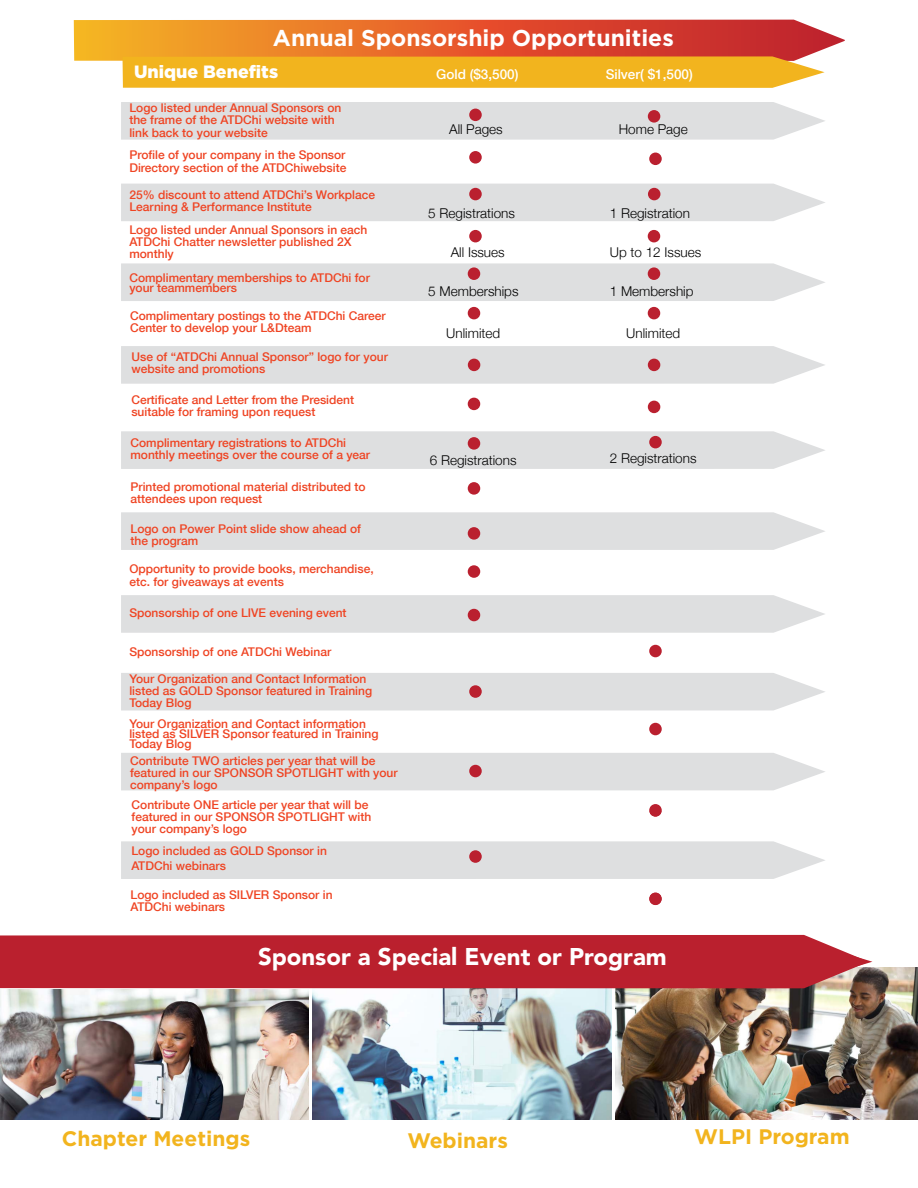
<style>
.page{position:relative;width:918px;height:1188px;background:#fff}
.page>*{position:absolute;margin:0;border:0;box-sizing:border-box;transform-origin:0 0}
.t1{font:700 26.55px "Gotham";color:#fff}
.t2{font:900 24px "Avenir";color:#fff}
.t3{font:700 22.95px "Gotham";color:#fff}
.t4{font:700 21px "Gotham";color:#f2b41e}
.t5{font:900 17.85px "Gotham";color:#fff}
.t6{font:300 13.5px "Helvetica Neue";color:#000}
.t7{font:500 13.5px "Helvetica Neue";color:#fff}
.t8{font:500 12px/12px "Helvetica Neue";color:#ef4423}
</style>
<div class="page">
<div style="left:121px;top:184px;width:704px;height:37px;background:#dedfe0"></div>
<div style="left:121px;top:102px;width:704px;height:38px;background:#dedfe0"></div>
<div style="left:121px;top:263px;width:704px;height:38px;background:#dedfe0"></div>
<div style="left:121px;top:346px;width:704px;height:38px;background:#dedfe0"></div>
<div style="left:121px;top:431px;width:704px;height:38px;background:#dedfe0"></div>
<svg style="left:74px;top:20px;width:771px;height:68px;background:#e98e34"></svg>
<div style="left:469px;top:188px;width:13px;height:12px;background:#ba202f;border-radius:50%"></div>
<div style="left:469px;top:151px;width:13px;height:13px;background:#ba202f;border-radius:50%"></div>
<div style="left:469px;top:109px;width:13px;height:12px;background:#ba202f;border-radius:50%"></div>
<div style="left:648px;top:110px;width:12px;height:13px;background:#ba202f;border-radius:50%"></div>
<div style="left:469px;top:230px;width:13px;height:12px;background:#ba202f;border-radius:50%"></div>
<div style="left:468px;top:267px;width:12px;height:13px;background:#ba202f;border-radius:50%"></div>
<div style="left:648px;top:359px;width:12px;height:12px;background:#ba202f;border-radius:50%"></div>
<div style="left:468px;top:398px;width:12px;height:12px;background:#ba202f;border-radius:50%"></div>
<div style="left:649px;top:153px;width:13px;height:12px;background:#ba202f;border-radius:50%"></div>
<div style="left:648px;top:188px;width:12px;height:12px;background:#ba202f;border-radius:50%"></div>
<div style="left:121px;top:595px;width:704px;height:38px;background:#dedfe0"></div>
<div style="left:121px;top:673px;width:704px;height:38px;background:#dedfe0"></div>
<div style="left:121px;top:753px;width:704px;height:37px;background:#dedfe0"></div>
<div style="left:121px;top:841px;width:704px;height:38px;background:#dedfe0"></div>
<div style="left:649px;top:436px;width:13px;height:12px;background:#ba202f;border-radius:50%"></div>
<div style="left:121px;top:512px;width:704px;height:38px;background:#dedfe0"></div>
<div style="left:468px;top:482px;width:12px;height:13px;background:#ba202f;border-radius:50%"></div>
<div style="left:468px;top:527px;width:12px;height:13px;background:#ba202f;border-radius:50%"></div>
<div style="left:649px;top:893px;width:13px;height:12px;background:#ba202f;border-radius:50%"></div>
<svg style="left:649px;top:804px;width:13px;height:13px"></svg>
<svg style="left:649px;top:807px;width:13px;height:10px"></svg>
<div style="left:469px;top:765px;width:13px;height:12px;background:#ba202f;border-radius:50%"></div>
<div style="left:469px;top:850px;width:13px;height:13px;background:#ba202f;border-radius:50%"></div>
<div style="left:649px;top:723px;width:13px;height:12px;background:#ba202f;border-radius:50%"></div>
<div style="left:649px;top:645px;width:13px;height:12px;background:#ba202f;border-radius:50%"></div>
<div style="left:469px;top:685px;width:13px;height:13px;background:#ba202f;border-radius:50%"></div>
<div style="left:468px;top:609px;width:12px;height:12px;background:#ba202f;border-radius:50%"></div>
<div style="left:468px;top:565px;width:12px;height:13px;background:#ba202f;border-radius:50%"></div>
<div style="left:468px;top:437px;width:12px;height:13px;background:#ba202f;border-radius:50%"></div>
<div style="left:648px;top:401px;width:12px;height:12px;background:#ba202f;border-radius:50%"></div>
<div style="left:468px;top:359px;width:12px;height:12px;background:#ba202f;border-radius:50%"></div>
<div style="left:648px;top:307px;width:12px;height:12px;background:#ba202f;border-radius:50%"></div>
<div style="left:468px;top:307px;width:12px;height:12px;background:#ba202f;border-radius:50%"></div>
<div style="left:648px;top:267px;width:12px;height:13px;background:#ba202f;border-radius:50%"></div>
<div style="left:648px;top:230px;width:12px;height:12px;background:#ba202f;border-radius:50%"></div>
<img style="left:616px;top:968px;width:302px;height:151px">
<img style="left:313px;top:988px;width:299px;height:131px">
<img style="left:0;top:990px;width:308px;height:129px">
<svg style="left:0;top:935px;width:869px;height:53px;background:#bc2b37"></svg>
<div style="left:57px;top:943px;width:815px;height:37px;background:#ba202e"></div>
<div style="left:295px;top:945px;width:354px;height:31px;background:#ba202d"></div>
<h3 class="t3" style="left:273px;top:24px;width:402px">Annual Sponsorship Opportunities</h3>
<h3 class="t5" style="left:134px;top:61px;width:146px">Unique Benefits</h3>
<p class="t8" style="left:129px;top:101px;width:214px">Logo listed under Annual Sponsors on the frame of the ATDChi website with</p>
<p class="t8" style="left:129px;top:127px;width:140px">link back to your website</p>
<p class="t8" style="left:129px;top:147px;width:218px;line-height:13.2px">Profile of your company in the Sponsor<br>Directory section of the ATDChiwebsite</p>
<p class="t8" style="left:129px;top:188px;width:247px">25% discount to attend ATDChi’s Workplace<br>Learning &amp; Performance Institute</p>
<p class="t8" style="left:129px;top:223px;width:240px">Logo listed under Annual Sponsors in each<br>ATDChi Chatter newsletter published 2X monthly</p>
<p class="t8" style="left:129px;top:272px;width:242px;line-height:10.2px">Complimentary memberships to ATDChi for your teammembers</p>
<p class="t8" style="left:130px;top:309px;width:257px">Complimentary postings to the ATDChi Career<br>Center to develop your L&amp;Dteam</p>
<p class="t8" style="left:132px;top:350px;width:258px">Use of “ATDChi Annual Sponsor” logo for your website and promotions</p>
<p class="t8" style="left:131px;top:393px;width:224px">Certificate and Letter from the President suitable for framing upon request</p>
<p class="t8" style="left:130px;top:436px;width:241px">Complimentary registrations to ATDChi monthly meetings over the course of a year</p>
<p class="t8" style="left:130px;top:480px;width:237px">Printed promotional material distributed to attendees upon request</p>
<p class="t8" style="left:130px;top:522px;width:232px">Logo on Power Point slide show ahead of the program</p>
<p class="t8" style="left:129px;top:562px;width:246px;line-height:13.2px">Opportunity to provide books, merchandise, etc. for giveaways at events</p>
<p class="t8" style="left:129px;top:606px;width:219px">Sponsorship of one LIVE evening event</p>
<p class="t8" style="left:129px;top:645px;width:203px">Sponsorship of one ATDChi Webinar</p>
<p class="t8" style="left:129px;top:672px;width:244px">Your Organization and Contact Information listed as GOLD Sponsor featured in Training<br>Today Blog</p>
<p class="t8" style="left:129px;top:718px;width:251px;line-height:10.2px">Your Organization and Contact information listed as SILVER Sponsor featured in Training<br>Today Blog</p>
<p class="t8" style="left:130px;top:754px;width:269px">Contribute TWO articles per year that will be featured in our SPONSOR SPOTLIGHT with your company’s logo</p>
<p class="t8" style="left:132px;top:798px;width:241px">Contribute ONE article per year that will be featured in our SPONSOR SPOTLIGHT with your company’s logo</p>
<p class="t8" style="left:131px;top:842px;width:197px;line-height:15px">Logo included as GOLD Sponsor in<br>ATDChi webinars</p>
<p class="t8" style="left:130px;top:888px;width:204px">Logo included as SILVER Sponsor in<br>ATDChi webinars</p>
<p class="t7" style="left:436px;top:63px;width:84px">Gold ($3,500)</p>
<p class="t7" style="left:606px;top:63px;width:89px">Silver( $1,500)</p>
<p class="t6" style="left:449px;top:118px;width:55px">All Pages</p>
<p class="t6" style="left:619px;top:118px;width:71px">Home Page</p>
<p class="t6" style="left:428px;top:202px;width:88px">5 Registrations</p>
<p class="t6" style="left:610px;top:202px;width:82px">1 Registration</p>
<p class="t6" style="left:451px;top:241px;width:55px">All Issues</p>
<p class="t6" style="left:610px;top:241px;width:93px">Up to 12 Issues</p>
<p class="t6" style="left:428px;top:280px;width:92px">5 Memberships</p>
<p class="t6" style="left:610px;top:280px;width:85px">1 Membership</p>
<p class="t6" style="left:446px;top:322px;width:55px">Unlimited</p>
<p class="t6" style="left:626px;top:322px;width:55px">Unlimited</p>
<p class="t6" style="left:430px;top:449px;width:88px">6 Registrations</p>
<p class="t6" style="left:610px;top:447px;width:88px">2 Registrations</p>
<h2 class="t2" style="left:258px;top:942px;width:410px">Sponsor a Special Event or Program</h2>
<h1 class="t1" style="left:301px;top:944px;width:328px">Sponsor a Special Event</h1>
<h3 class="t4" style="left:62px;top:1126px;width:190px">Chapter Meetings</h3>
<h3 class="t4" style="left:407px;top:1128px;width:102px">Webinars</h3>
<h3 class="t4" style="left:694px;top:1124px;width:157px">WLPI Program</h3>
</div>
